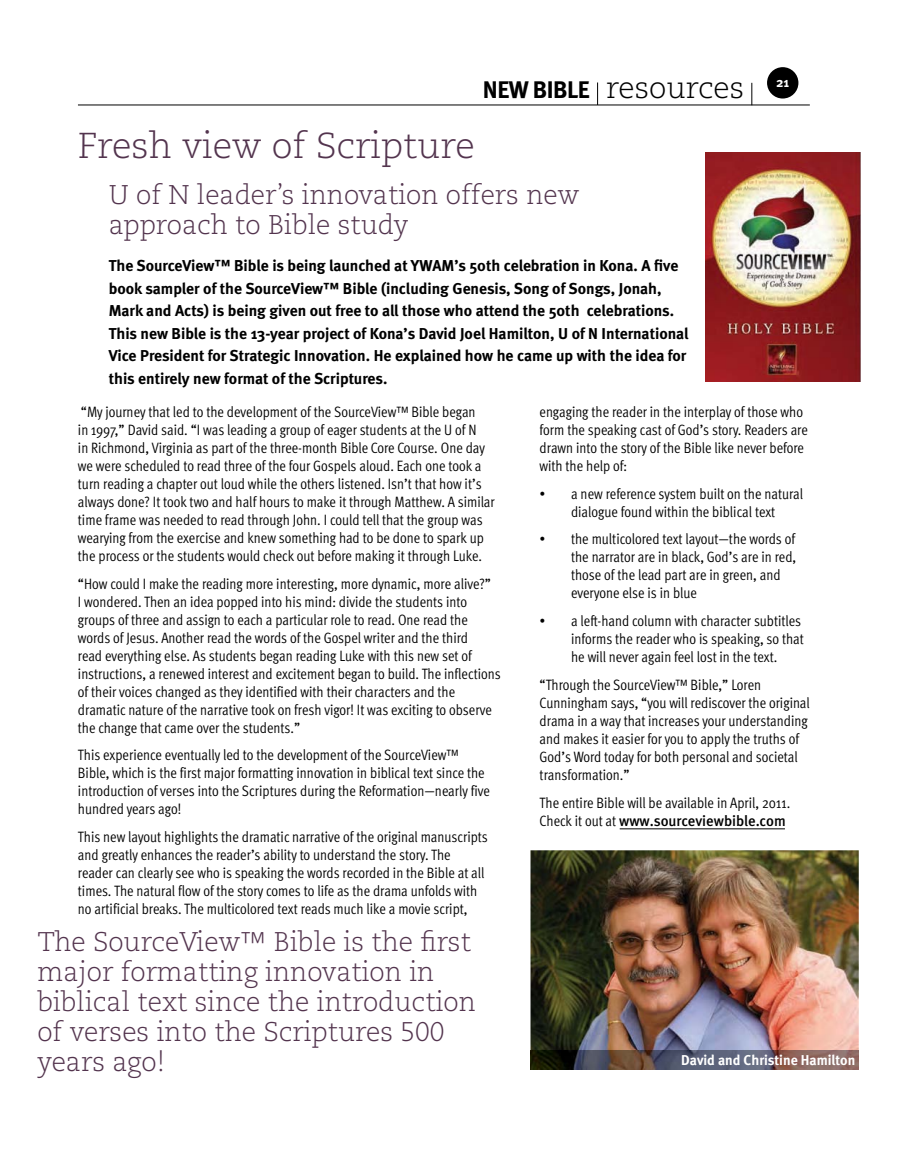
<style>
.page{position:relative;width:904px;height:1174px;background:#fff}
.page>*{position:absolute;margin:0;border:0;box-sizing:border-box;transform-origin:0 0}
.t1{font:300 36px "Caecilia LT Std";color:#53344e}
.t2{font:300 30px "Caecilia LT Std";color:#000}
.t3{font:300 27px/30px "Caecilia LT Std";color:#53344e}
.t4{font:700 15.75px/22.5px "Meta";color:#000}
.t5{font:15px/18px "Meta Cond Norm Greek";color:#000}
.t6{font:15px "Meta Medium Greek";color:#000}
.t7{font:14.25px "Meta Bold Greek";color:#fff}
.t8{font:13.5px "Meta Bold Greek";color:#fff}
.s1{font-family:"Meta Bold Greek";font-weight:400;font-size:24px}
.s2{font-family:"Meta Cond Norm Greek"}
</style>
<div class="page">
<img style="left:530px;top:850px;width:329px;height:219px">
<img style="left:530px;top:1050px;width:328px;height:19px">
<hr style="left:78px;top:105px;width:732px;height:1px;background:#000">
<svg style="left:597px;top:82px;width:1px;height:23px"></svg>
<svg style="left:751px;top:83px;width:1px;height:22px"></svg>
<div style="left:767px;top:67px;width:31px;height:32px;background:#000;border-radius:50%"></div>
<img style="left:705px;top:152px;width:156px;height:229px">
<hr style="left:620px;top:828px;width:165px;height:1px;background:#000">
<h2 class="t2" style="left:483px;top:70px;width:263px"><span class="s1">NEW BIBLE</span> resources</h2>
<h1 class="t1" style="left:78px;top:125px;width:398px">Fresh view of Scripture</h1>
<h3 class="t3" style="left:109px;top:180px;width:472px">U of N leader’s innovation offers new approach to Bible study</h3>
<p class="t4" style="left:109px;top:254px;width:581px">The SourceView™ Bible is being launched at YWAM’s 50th celebration in Kona. A five book sampler of the SourceView™ Bible (including Genesis, Song of Songs, Jonah, Mark and Acts) is being given out free to all those who attend the 50th celebrations.<br>This new Bible is the 13-year project of Kona’s David Joel Hamilton, U of N International Vice President for Strategic Innovation. He explained how he came up with the idea for this entirely new format of the Scriptures.</p>
<p class="t8" style="left:776px;top:74px;width:15px">21</p>
<p class="t5" style="left:78px;top:402px;width:418px">“My journey that led to the development of the SourceView™ Bible began<br>in 1997,” David said. “I was leading a group of eager students at the U of N<br>in Richmond, Virginia as part of the three-month Bible Core Course. One day we were scheduled to read three of the four Gospels aloud. Each one took a turn reading a chapter out loud while the others listened. Isn’t that how it’s always done? It took two and half hours to make it through Matthew. A similar time frame was needed to read through John. I could tell that the group was wearying from the exercise and knew something had to be done to spark up the process or the students would check out before making it through Luke.</p>
<p class="t5" style="left:78px;top:574px;width:424px">“How could I make the reading more interesting, more dynamic, more alive?”<br>I wondered. Then an idea popped into his mind: divide the students into groups of three and assign to each a particular role to read. One read the words of Jesus. Another read the words of the Gospel writer and the third<br>read everything else. As students began reading Luke with this new set of instructions, a renewed interest and excitement began to build. The inflections of their voices changed as they identified with their characters and the dramatic nature of the narrative took on fresh vigor! It was exciting to observe the change that came over the students.”</p>
<p class="t5" style="left:78px;top:746px;width:413px">This experience eventually led to the development of the SourceView™ Bible, which is the first major formatting innovation in biblical text since the introduction of verses into the Scriptures during the Reformation—nearly five hundred years ago!</p>
<p class="t5" style="left:78px;top:828px;width:411px">This new layout highlights the dramatic narrative of the original manuscripts and greatly enhances the reader’s ability to understand the story. The reader can clearly see who is speaking the words recorded in the Bible at all times. The natural flow of the story comes to life as the drama unfolds with no artificial breaks. The multicolored text reads much like a movie script,</p>
<h3 class="t3" style="left:37px;top:927px;width:440px">The SourceView™ Bible is the rst major formatting innovation in biblical text since the introduction of verses into the Scriptures 500 years ago!</h3>
<p class="t5" style="left:539px;top:402px;width:270px">engaging the reader in the interplay of those who form the speaking cast of God’s story. Readers are drawn into the story of the Bible like never before with the help of:</p>
<p class="t5" style="left:539px;top:484px;width:265px;text-align:center">• a new reference system built on the natural dialogue found within the biblical text</p>
<p class="t5" style="left:571px;top:530px;width:227px;text-indent:-32px">• the multicolored text layout—the words of the narrator are in black, God’s are in red, those of the lead part are in green, and everyone else is in blue</p>
<p class="t5" style="left:571px;top:612px;width:234px;text-indent:-32px">• a left-hand column with character subtitles informs the reader who is speaking, so that he will never again feel lost in the text.</p>
<p class="t5" style="left:539px;top:675px;width:272px">“Through the SourceView™ Bible,” Loren Cunningham says, “you will rediscover the original drama in a way that increases your understanding and makes it easier for you to apply the truths of God’s Word today for both personal and societal transformation.”</p>
<p class="t5" style="left:539px;top:793px;width:252px">The entire Bible will be available in April, 2011.</p>
<p class="t6" style="left:539px;top:812px;width:248px"><span class="s2">Check it out at</span> www.sourceviewbible.com</p>
<p class="t7" style="left:681px;top:1051px;width:175px">David and Christine Hamilton</p>
</div>
